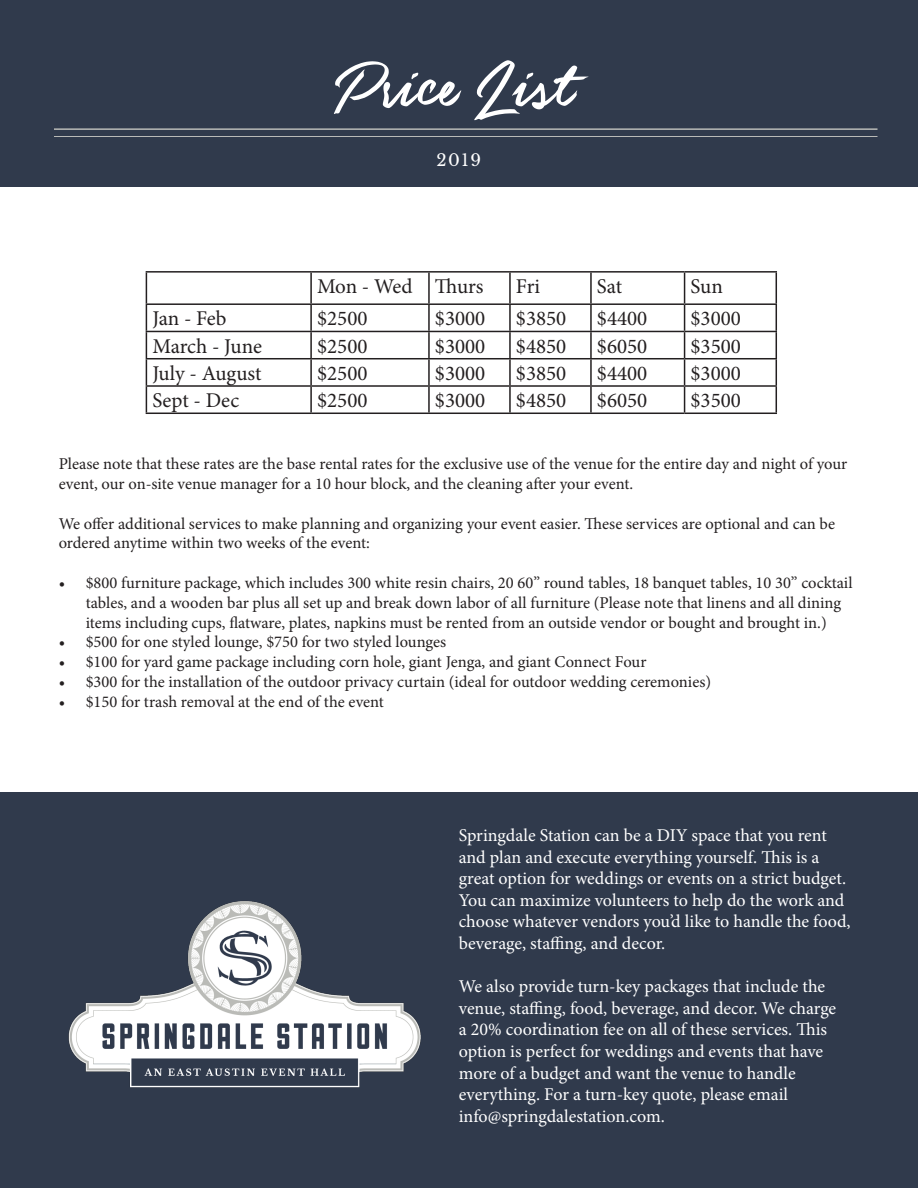
<style>
.page{position:relative;width:918px;height:1188px;background:#fff}
.page>*{position:absolute;margin:0;border:0;box-sizing:border-box;transform-origin:0 0}
.t1{font:72px "Guld Script PERSONALUSEONLY";color:#fff}
.t2{font:21px "Minion Pro";color:#231f20}
.t3{font:18px/21.6px "Minion Pro";letter-spacing:-.005em;color:#fff}
.t4{font:16.5px/19.8px "Minion Pro";color:#231f20}
.t5{font:16.5px "Libre Baskerville";color:#fff}
</style>
<div class="page">
<div style="left:0;top:792px;width:918px;height:396px;background:#303a4c"></div>
<div style="left:0;top:0;width:918px;height:186px;background:#303a4c"></div>
<hr style="left:54px;top:128px;width:824px;height:2px;background:#b9bab7">
<hr style="left:54px;top:136px;width:824px;height:1px;background:#b9bab7">
<hr style="left:146px;top:271px;width:165px;height:2px;background:#231f20">
<hr style="left:146px;top:273px;width:1px;height:30px;background:#231f20">
<hr style="left:311px;top:271px;width:118px;height:2px;background:#231f20">
<hr style="left:310px;top:273px;width:2px;height:30px;background:#231f20">
<hr style="left:429px;top:271px;width:81px;height:2px;background:#231f20">
<hr style="left:428px;top:273px;width:2px;height:30px;background:#231f20">
<hr style="left:510px;top:271px;width:81px;height:2px;background:#231f20">
<hr style="left:509px;top:273px;width:2px;height:30px;background:#231f20">
<hr style="left:591px;top:271px;width:94px;height:2px;background:#231f20">
<hr style="left:590px;top:273px;width:2px;height:30px;background:#231f20">
<hr style="left:685px;top:271px;width:92px;height:2px;background:#231f20">
<hr style="left:684px;top:273px;width:1px;height:30px;background:#231f20">
<hr style="left:776px;top:273px;width:1px;height:30px;background:#231f20">
<hr style="left:146px;top:303px;width:165px;height:2px;background:#231f20">
<hr style="left:311px;top:303px;width:118px;height:2px;background:#231f20">
<hr style="left:310px;top:305px;width:2px;height:26px;background:#231f20">
<hr style="left:429px;top:303px;width:81px;height:2px;background:#231f20">
<hr style="left:428px;top:305px;width:2px;height:26px;background:#231f20">
<hr style="left:510px;top:303px;width:81px;height:2px;background:#231f20">
<hr style="left:509px;top:305px;width:2px;height:26px;background:#231f20">
<hr style="left:591px;top:303px;width:94px;height:2px;background:#231f20">
<hr style="left:590px;top:305px;width:2px;height:26px;background:#231f20">
<hr style="left:685px;top:303px;width:92px;height:2px;background:#231f20">
<hr style="left:146px;top:331px;width:165px;height:1px;background:#231f20">
<hr style="left:311px;top:331px;width:118px;height:1px;background:#231f20">
<hr style="left:310px;top:332px;width:2px;height:26px;background:#231f20">
<hr style="left:429px;top:331px;width:81px;height:1px;background:#231f20">
<hr style="left:428px;top:332px;width:2px;height:26px;background:#231f20">
<hr style="left:510px;top:331px;width:81px;height:1px;background:#231f20">
<hr style="left:509px;top:332px;width:2px;height:26px;background:#231f20">
<hr style="left:591px;top:331px;width:94px;height:1px;background:#231f20">
<hr style="left:590px;top:332px;width:2px;height:26px;background:#231f20">
<hr style="left:685px;top:331px;width:92px;height:1px;background:#231f20">
<hr style="left:146px;top:358px;width:165px;height:1px;background:#231f20">
<hr style="left:311px;top:358px;width:118px;height:1px;background:#231f20">
<hr style="left:310px;top:359px;width:2px;height:26px;background:#231f20">
<hr style="left:429px;top:358px;width:81px;height:1px;background:#231f20">
<hr style="left:428px;top:359px;width:2px;height:26px;background:#231f20">
<hr style="left:510px;top:358px;width:81px;height:1px;background:#231f20">
<hr style="left:509px;top:359px;width:2px;height:26px;background:#231f20">
<hr style="left:591px;top:358px;width:94px;height:1px;background:#231f20">
<hr style="left:590px;top:359px;width:2px;height:26px;background:#231f20">
<hr style="left:685px;top:358px;width:92px;height:1px;background:#231f20">
<hr style="left:146px;top:385px;width:165px;height:2px;background:#231f20">
<svg style="left:146px;top:305px;width:1px;height:108px"></svg>
<hr style="left:311px;top:385px;width:118px;height:2px;background:#231f20">
<hr style="left:310px;top:387px;width:2px;height:26px;background:#231f20">
<hr style="left:429px;top:385px;width:81px;height:2px;background:#231f20">
<hr style="left:428px;top:387px;width:2px;height:26px;background:#231f20">
<hr style="left:510px;top:385px;width:81px;height:2px;background:#231f20">
<hr style="left:509px;top:387px;width:2px;height:26px;background:#231f20">
<hr style="left:591px;top:385px;width:94px;height:2px;background:#231f20">
<hr style="left:590px;top:387px;width:2px;height:26px;background:#231f20">
<hr style="left:685px;top:385px;width:92px;height:2px;background:#231f20">
<svg style="left:684px;top:305px;width:1px;height:108px"></svg>
<svg style="left:776px;top:305px;width:1px;height:108px"></svg>
<hr style="left:146px;top:413px;width:165px;height:1px;background:#231f20">
<hr style="left:311px;top:413px;width:118px;height:1px;background:#231f20">
<hr style="left:429px;top:413px;width:81px;height:1px;background:#231f20">
<hr style="left:510px;top:413px;width:81px;height:1px;background:#231f20">
<hr style="left:591px;top:413px;width:94px;height:1px;background:#231f20">
<hr style="left:685px;top:413px;width:92px;height:1px;background:#231f20">
<img style="left:68px;top:901px;width:353px;height:187px">
<p class="t1" style="left:334px;top:47px;width:243px">Price List</p>
<p class="t5" style="left:436px;top:150px;width:46px">2019</p>
<p class="t2" style="left:317px;top:272px;width:97px">Mon - Wed</p>
<p class="t2" style="left:435px;top:272px;width:50px">Thurs</p>
<p class="t2" style="left:516px;top:272px;width:26px">Fri</p>
<p class="t2" style="left:597px;top:272px;width:27px">Sat</p>
<p class="t2" style="left:691px;top:272px;width:34px">Sun</p>
<p class="t2" style="left:152px;top:305px;width:76px">Jan - Feb</p>
<p class="t2" style="left:317px;top:305px;width:52px">$2500</p>
<p class="t2" style="left:435px;top:305px;width:52px">$3000</p>
<p class="t2" style="left:516px;top:305px;width:52px">$3850</p>
<p class="t2" style="left:597px;top:305px;width:52px">$4400</p>
<p class="t2" style="left:691px;top:305px;width:52px">$3000</p>
<p class="t2" style="left:152px;top:332px;width:111px">March - June</p>
<p class="t2" style="left:317px;top:332px;width:52px">$2500</p>
<p class="t2" style="left:435px;top:332px;width:52px">$3000</p>
<p class="t2" style="left:516px;top:332px;width:52px">$4850</p>
<p class="t2" style="left:597px;top:332px;width:52px">$6050</p>
<p class="t2" style="left:691px;top:332px;width:52px">$3500</p>
<p class="t2" style="left:152px;top:359px;width:111px">July - August</p>
<p class="t2" style="left:317px;top:359px;width:52px">$2500</p>
<p class="t2" style="left:435px;top:359px;width:52px">$3000</p>
<p class="t2" style="left:516px;top:359px;width:52px">$3850</p>
<p class="t2" style="left:597px;top:359px;width:52px">$4400</p>
<p class="t2" style="left:691px;top:359px;width:52px">$3000</p>
<p class="t2" style="left:152px;top:387px;width:88px">Sept - Dec</p>
<p class="t2" style="left:317px;top:387px;width:52px">$2500</p>
<p class="t2" style="left:435px;top:387px;width:52px">$3000</p>
<p class="t2" style="left:516px;top:387px;width:52px">$4850</p>
<p class="t2" style="left:597px;top:387px;width:52px">$6050</p>
<p class="t2" style="left:691px;top:387px;width:52px">$3500</p>
<p class="t4" style="left:59px;top:454px;width:790px">Please note that these rates are the base rental rates for the exclusive use of the venue for the entire day and night of your event, our on-site venue manager for a 10 hour block, and the cleaning after your event.</p>
<p class="t4" style="left:59px;top:514px;width:778px">We offer additional services to make planning and organizing your event easier. These services are optional and can be ordered anytime within two weeks of the event:</p>
<p class="t4" style="left:86px;top:573px;width:768px;text-indent:-27px">• $800 furniture package, which includes 300 white resin chairs, 20 60’’ round tables, 18 banquet tables, 10 30’’ cocktail tables, and a wooden bar plus all set up and break down labor of all furniture (Please note that linens and all dining items including cups, flatware, plates, napkins must be rented from an outside vendor or bought and brought in.)</p>
<p class="t4" style="left:59px;top:632px;width:389px">• $500 for one styled lounge, $750 for two styled lounges</p>
<p class="t4" style="left:59px;top:652px;width:589px">• $100 for yard game package including corn hole, giant Jenga, and giant Connect Four</p>
<p class="t4" style="left:59px;top:672px;width:654px">• $300 for the installation of the outdoor privacy curtain (ideal for outdoor wedding ceremonies)</p>
<p class="t4" style="left:59px;top:692px;width:327px">• $150 for trash removal at the end of the event</p>
<p class="t3" style="left:459px;top:825px;width:393px">Springdale Station can be a DIY space that you rent and plan and execute everything yourself. This is a great option for weddings or events on a strict budget.<br>You can maximize volunteers to help do the work and choose whatever vendors you’d like to handle the food, beverage, staffing, and decor.</p>
<p class="t3" style="left:459px;top:976px;width:379px">We also provide turn-key packages that include the venue, staffing, food, beverage, and decor. We charge a 20% coordination fee on all of these services. This option is perfect for weddings and events that have more of a budget and want the venue to handle everything. For a turn-key quote, please email</p>
<p class="t3" style="left:459px;top:1105px;width:208px">info@springdalestation.com.</p>
</div>
